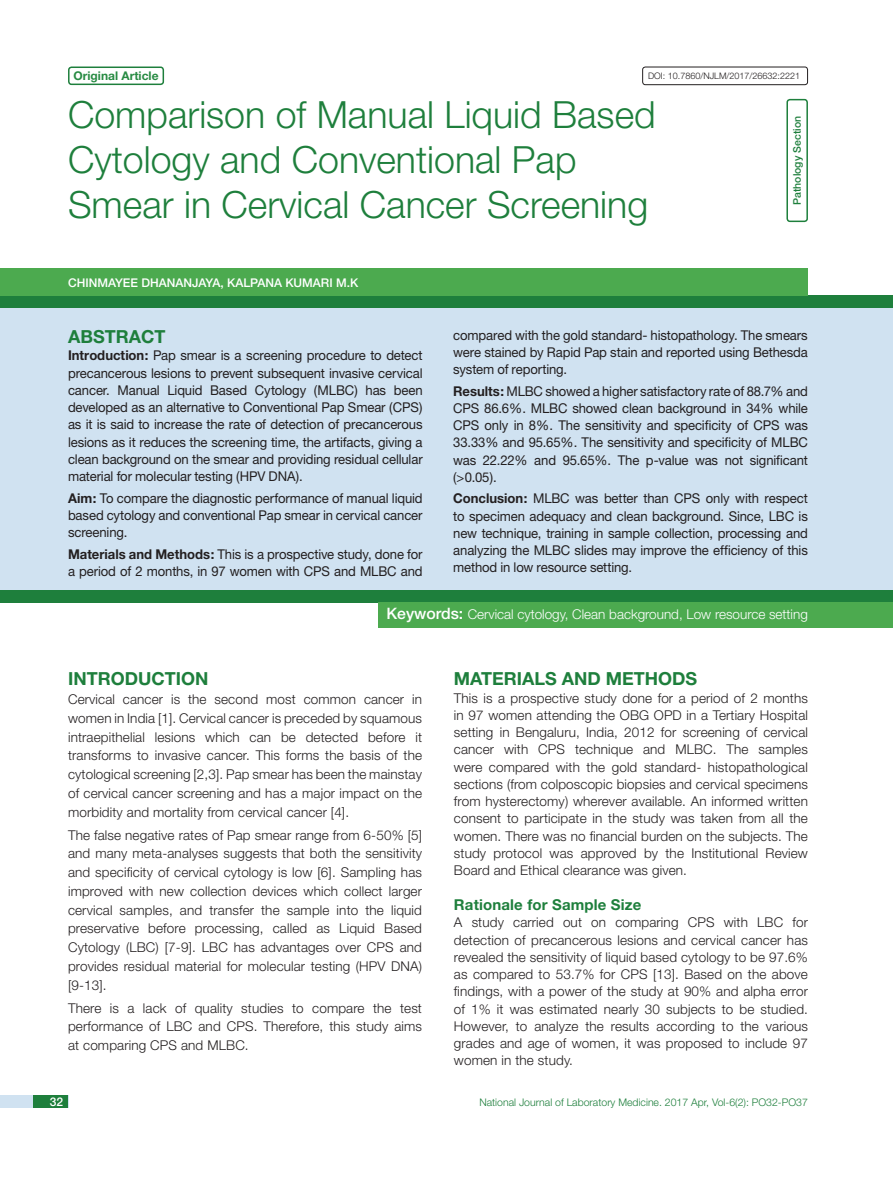
<style>
.page{position:relative;width:893px;height:1191px;background:#fff}
.page>*{position:absolute;margin:0;border:0;box-sizing:border-box;transform-origin:0 0}
.Main_Heading{font:300 37.5px/45px "Helvetica Neue";color:#1e7f3c}
.Heading{font:700 18px "Helvetica Neue";color:#1e7f3c}
.Sub-Heading{font:700 15px "Helvetica Neue";letter-spacing:.01em;color:#1e7f3c}
.Body_Text{font:300 13.5px/17.2px "Helvetica Neue";letter-spacing:.01em;color:#231f20;text-align:justify}
.Abstract_Text{font:13.5px/17.2px "Helvetica Neue";letter-spacing:-.01em;color:#231f20;text-align:justify}
.t1{font:300 13.5px "Helvetica Neue";color:#fff}
.Author{font:500 12px "Helvetica Neue";color:#fff}
.t2{font:700 12px "Helvetica Neue";color:#288b43}
.t3{font:300 10.5px "Helvetica Neue";color:#1e7f3c}
.t4{font:500 10.5px "Helvetica Neue";color:#1e7f3c}
.t5{font:300 9px "Helvetica Neue";color:#231f20}
.s1{font-weight:700}
.s2{font-weight:500;font-size:15.75px}
</style>
<div class="page">
<div style="left:0;top:1095px;width:68px;height:13px;background:#d0e2f1"></div>
<div style="left:33px;top:1095px;width:35px;height:13px;background:#1e7f3c"></div>
<div style="left:68px;top:66px;width:96px;height:19px;border:2px solid #1e7f3c;border-radius:3px"></div>
<div style="left:642px;top:67px;width:166px;height:18px;border:1px solid #231f20;border-radius:3px"></div>
<div style="left:0;top:308px;width:893px;height:282px;background:#d0e2f1"></div>
<div style="left:0;top:296px;width:893px;height:12px;background:#1e7f3c"></div>
<div style="left:786px;top:99px;width:22px;height:123px;border:2px solid #1e7f3c;border-radius:3px"></div>
<div style="left:0;top:268px;width:808px;height:28px;background:#4caa4f"></div>
<div style="left:0;top:590px;width:893px;height:12px;background:#1e7f3c"></div>
<div style="left:378px;top:602px;width:515px;height:26px;background:#4caa4f"></div>
<p class="t2" style="left:74px;top:68px;width:87px">Original Article</p>
<p class="t5" style="left:648px;top:70px;width:154px">DOI: 10.7860/NJLM/2017/26632:2221</p>
<p class="Main_Heading" style="left:68px;top:92px;width:589px">Comparison of Manual Liquid Based<br>Cytology and Conventional Pap<br>Smear in Cervical Cancer Screening</p>
<p class="Author" style="left:68px;top:276px;width:292px">CHINMAYEE DHANANJAYA, KALPANA KUMARI M.K</p>
<p class="t4" style="left:791px;top:205px;width:90px;rotate:-90deg">PATHOLOGY SECTION</p>
<p class="Heading" style="left:68px;top:325px;width:99px">ABSTRACT</p>
<p class="Abstract_Text" style="left:68px;top:347px;width:356px"><span class="s1">Introduction:</span> Pap smear is a screening procedure to detect precancerous lesions to prevent subsequent invasive cervical cancer. Manual Liquid Based Cytology (MLBC) has been developed as an alternative to Conventional Pap Smear (CPS) as it is said to increase the rate of detection of precancerous lesions as it reduces the screening time, the artifacts, giving a clean background on the smear and providing residual cellular material for molecular testing (HPV DNA).</p>
<p class="Abstract_Text" style="left:68px;top:489px;width:356px"><span class="s1">Aim:</span> To compare the diagnostic performance of manual liquid based cytology and conventional Pap smear in cervical cancer screening.</p>
<p class="Abstract_Text" style="left:68px;top:545px;width:356px"><span class="s1">Materials and Methods:</span> This is a prospective study, done for a period of 2 months, in 97 women with CPS and MLBC and</p>
<p class="Abstract_Text" style="left:453px;top:326px;width:356px">compared with the gold standard- histopathology. The smears were stained by Rapid Pap stain and reported using Bethesda system of reporting.</p>
<p class="Abstract_Text" style="left:453px;top:382px;width:356px"><span class="s1">Results:</span> MLBC showed a higher satisfactory rate of 88.7% and CPS 86.6%. MLBC showed clean background in 34% while CPS only in 8%. The sensitivity and specificity of CPS was 33.33% and 95.65%. The sensitivity and specificity of MLBC was 22.22% and 95.65%. The p-value was not significant (&gt;0.05).</p>
<p class="Abstract_Text" style="left:453px;top:490px;width:356px"><span class="s1">Conclusion:</span> MLBC was better than CPS only with respect to specimen adequacy and clean background. Since, LBC is new technique, training in sample collection, processing and analyzing the MLBC slides may improve the efficiency of this method in low resource setting.</p>
<p class="t1" style="left:387px;top:606px;width:423px"><span class="s2">KEYWORDS:</span> Cervical cytology, Clean background, Low resource setting</p>
<p class="Heading" style="left:68px;top:667px;width:33px">Intro</p>
<p class="Heading" style="left:125px;top:667px;width:39px">ductio</p>
<p class="Heading" style="left:195px;top:667px;width:15px">n</p>
<p class="Body_Text" style="left:68px;top:689px;width:355px;line-height:18.8px">Cervical cancer is the second most common cancer in women in India [1]. Cervical cancer is preceded by squamous intraepithelial lesions which can be detected before it transforms to invasive cancer. This forms the basis of the cytological screening [2,3]. Pap smear has been the mainstay of cervical cancer screening and has a major impact on the morbidity and mortality from cervical cancer [4].</p>
<p class="Body_Text" style="left:68px;top:825px;width:355px;line-height:18.8px">The false negative rates of Pap smear range from 6-50% [5] and many meta-analyses suggests that both the sensitivity and specificity of cervical cytology is low [6]. Sampling has improved with new collection devices which collect larger cervical samples, and transfer the sample into the liquid preservative before processing, called as Liquid Based Cytology (LBC) [7-9]. LBC has advantages over CPS and provides residual material for molecular testing (HPV DNA) [9-13].</p>
<p class="Body_Text" style="left:68px;top:998px;width:355px;line-height:18.8px">There is a lack of quality studies to compare the test performance of LBC and CPS. Therefore, this study aims at comparing CPS and MLBC.</p>
<p class="Heading" style="left:454px;top:667px;width:245px">MATERIALS AND METHODS</p>
<p class="Body_Text" style="left:454px;top:689px;width:356px">This is a prospective study done for a period of 2 months in 97 women attending the OBG OPD in a Tertiary Hospital setting in Bengaluru, India, 2012 for screening of cervical cancer with CPS technique and MLBC. The samples were compared with the gold standard- histopathological sections (from colposcopic biopsies and cervical specimens from hysterectomy) wherever available. An informed written consent to participate in the study was taken from all the women. There was no financial burden on the subjects. The study protocol was approved by the Institutional Review Board and Ethical clearance was given.</p>
<p class="Sub-Heading" style="left:454px;top:895px;width:189px">Rationale for Sample Size</p>
<p class="Body_Text" style="left:454px;top:913px;width:356px">A study carried out on comparing CPS with LBC for detection of precancerous lesions and cervical cancer has revealed the sensitivity of liquid based cytology to be 97.6% as compared to 53.7% for CPS [13]. Based on the above findings, with a power of the study at 90% and alpha error of 1% it was estimated nearly 30 subjects to be studied.<br>However, to analyze the results according to the various grades and age of women, it was proposed to include 97 women in the study.</p>
<p class="Author" style="left:50px;top:1094px;width:15px">32</p>
<p class="t3" style="left:479px;top:1096px;width:330px">National Journal of Laboratory Medicine. 2017 Apr, Vol-6(2): PO32-PO37</p>
</div>
